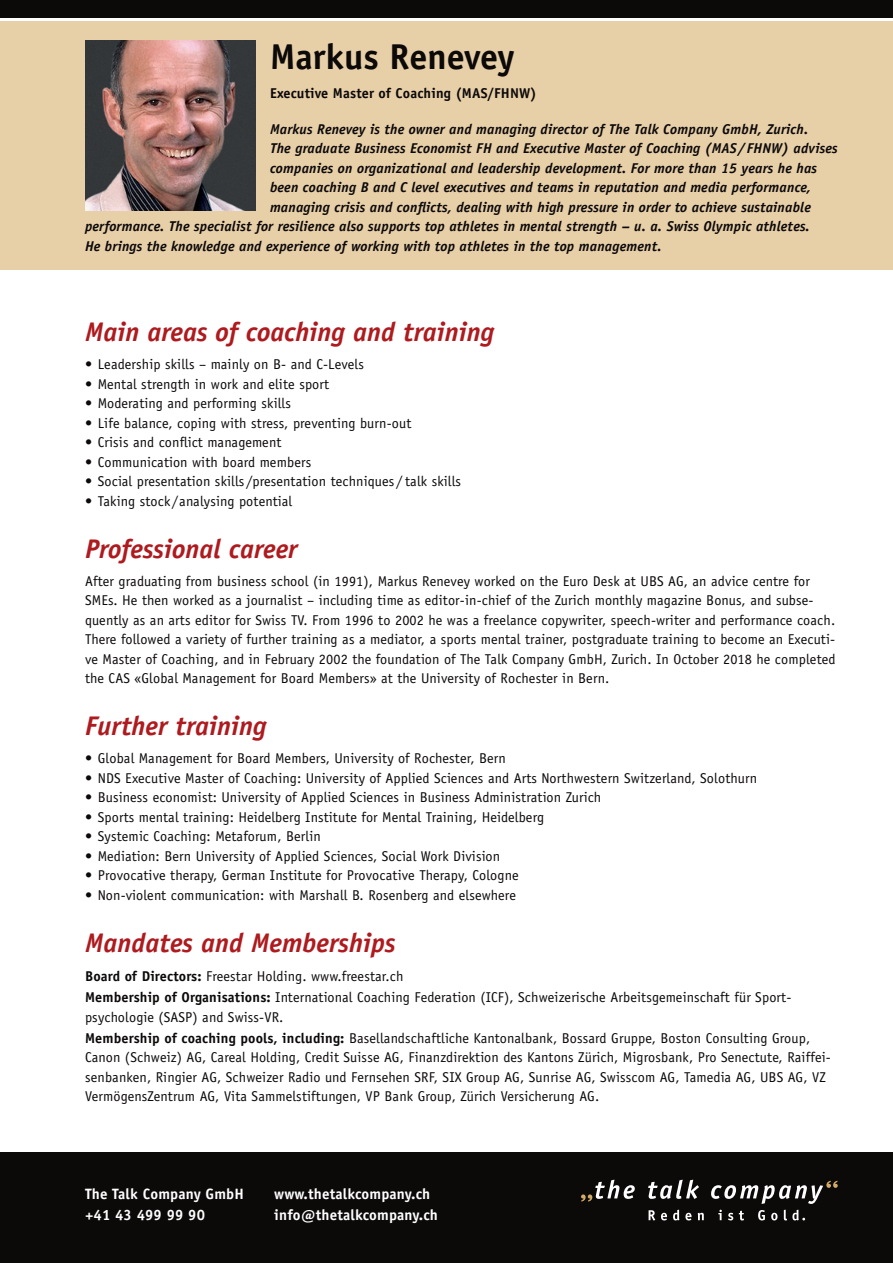
<style>
.page{position:relative;width:893px;height:1263px;background:#fff}
.page>*{position:absolute;margin:0;border:0;box-sizing:border-box;transform-origin:0 0}
._01_head{font:700 36px "Officina Sans";color:#0c0909}
._01_head-2{font:italic 700 27px "Officina Sans";color:#ae1a1e}
._02_copy{font:700 15px/21.8px "Officina Sans";letter-spacing:.01em;color:#fff}
._03_copy_einzug{font:14.25px "Officina Sans";letter-spacing:.01em;color:#0c0909}
._02_copy-2{font:14.25px/19.5px "Officina Sans";letter-spacing:.01em;color:#0c0909}
.copy_bold{font:14.25px/19.5px "Officina Sans";letter-spacing:.01em;color:#0c0909}
._06_copy_bold_italic{font:italic 700 14.25px "Officina Sans";letter-spacing:.01em;color:#0c0909}
.copy_bold-2{font:700 14.25px "Officina Sans";letter-spacing:.01em;color:#0c0909}
.s1{font-weight:700}
</style>
<div class="page">
<div style="left:0;top:21px;width:893px;height:249px;background:#e7cfa8"></div>
<div style="left:0;top:0;width:893px;height:17px;background:#0c0909"></div>
<div style="left:0;top:1152px;width:893px;height:111px;background:#0c0909"></div>
<svg style="left:581px;top:1180px;width:54px;height:21px"></svg>
<svg style="left:648px;top:1180px;width:51px;height:19px"></svg>
<svg style="left:711px;top:1181px;width:127px;height:23px"></svg>
<svg style="left:649px;top:1210px;width:6px;height:10px"></svg>
<svg style="left:661px;top:1213px;width:6px;height:7px"></svg>
<svg style="left:673px;top:1210px;width:6px;height:10px"></svg>
<svg style="left:685px;top:1213px;width:7px;height:7px"></svg>
<svg style="left:698px;top:1213px;width:6px;height:7px"></svg>
<svg style="left:718px;top:1210px;width:4px;height:10px"></svg>
<svg style="left:728px;top:1213px;width:5px;height:7px"></svg>
<svg style="left:739px;top:1211px;width:5px;height:9px"></svg>
<svg style="left:758px;top:1210px;width:7px;height:10px"></svg>
<svg style="left:771px;top:1213px;width:6px;height:7px"></svg>
<svg style="left:784px;top:1210px;width:21px;height:10px"></svg>
<img style="left:85px;top:40px;width:170px;height:170px">
<p class="_01_head" style="left:270px;top:34px;width:246px">Markus Renevey</p>
<p class="copy_bold-2" style="left:270px;top:84px;width:268px">Executive Master of Coaching (MAS/FHNW)</p>
<p class="_06_copy_bold_italic" style="left:270px;top:120px;width:540px">Markus Renevey is the owner and managing director of The Talk Company GmbH, Zurich.</p>
<p class="_06_copy_bold_italic" style="left:270px;top:140px;width:569px">The graduate Business Economist FH and Executive Master of Coaching (MAS/FHNW) advises</p>
<p class="_06_copy_bold_italic" style="left:270px;top:159px;width:549px">companies on organizational and leadership development. For more than 15 years he has</p>
<p class="_06_copy_bold_italic" style="left:270px;top:179px;width:542px">been coaching B and C level executives and teams in reputation and media performance,</p>
<p class="_06_copy_bold_italic" style="left:270px;top:198px;width:542px">managing crisis and conflicts, dealing with high pressure in order to achieve sustainable</p>
<p class="_06_copy_bold_italic" style="left:85px;top:218px;width:726px">performance. The specialist for resilience also supports top athletes in mental strength – u. a. Swiss Olympic athletes.</p>
<p class="_06_copy_bold_italic" style="left:85px;top:237px;width:578px">He brings the knowledge and experience of working with top athletes in the top management.</p>
<p class="_01_head-2" style="left:85px;top:316px;width:411px">Main areas of coaching and training</p>
<p class="_03_copy_einzug" style="left:85px;top:356px;width:280px">• Leadership skills – mainly on B- and C-Levels</p>
<p class="_03_copy_einzug" style="left:85px;top:376px;width:246px">• Mental strength in work and elite sport</p>
<p class="_03_copy_einzug" style="left:85px;top:395px;width:207px">• Moderating and performing skills</p>
<p class="_03_copy_einzug" style="left:85px;top:415px;width:328px">• Life balance, coping with stress, preventing burn-out</p>
<p class="_03_copy_einzug" style="left:85px;top:434px;width:198px">• Crisis and conflict management</p>
<p class="_03_copy_einzug" style="left:85px;top:454px;width:228px">• Communication with board members</p>
<p class="_03_copy_einzug" style="left:85px;top:473px;width:378px">• Social presentation skills/presentation techniques/ talk skills</p>
<p class="_03_copy_einzug" style="left:85px;top:493px;width:209px">• Taking stock/analysing potential</p>
<p class="_01_head-2" style="left:85px;top:532px;width:214px">Professional career</p>
<p class="_02_copy-2" style="left:85px;top:571px;width:752px">After graduating from business school (in 1991), Markus Renevey worked on the Euro Desk at UBS AG, an advice centre for SMEs. He then worked as a journalist – including time as editor-in-chief of the Zurich monthly magazine Bonus, and subse&shy;quently as an arts editor for Swiss TV. From 1996 to 2002 he was a freelance copywriter, speech-writer and performance coach.<br>There followed a variety of further training as a mediator, a sports mental trainer, postgraduate training to become an Executi&shy;ve Master of Coaching, and in February 2002 the foundation of The Talk Company GmbH, Zurich. In October 2018 he completed the CAS «Global Management for Board Members» at the University of Rochester in Bern.</p>
<p class="_01_head-2" style="left:85px;top:710px;width:183px">Further training</p>
<p class="_03_copy_einzug" style="left:85px;top:750px;width:422px">• Global Management for Board Members, University of Rochester, Bern</p>
<p class="_03_copy_einzug" style="left:85px;top:770px;width:673px">• NDS Executive Master of Coaching: University of Applied Sciences and Arts Northwestern Switzerland, Solothurn</p>
<p class="_03_copy_einzug" style="left:85px;top:789px;width:518px">• Business economist: University of Applied Sciences in Business Administration Zurich</p>
<p class="_03_copy_einzug" style="left:85px;top:809px;width:461px">• Sports mental training: Heidelberg Institute for Mental Training, Heidelberg</p>
<p class="_03_copy_einzug" style="left:85px;top:828px;width:237px">• Systemic Coaching: Metaforum, Berlin</p>
<p class="_03_copy_einzug" style="left:85px;top:848px;width:417px">• Mediation: Bern University of Applied Sciences, Social Work Division</p>
<p class="_03_copy_einzug" style="left:85px;top:867px;width:435px">• Provocative therapy, German Institute for Provocative Therapy, Cologne</p>
<p class="_03_copy_einzug" style="left:85px;top:887px;width:432px">• Non-violent communication: with Marshall B. Rosenberg and elsewhere</p>
<p class="_01_head-2" style="left:85px;top:926px;width:312px">Mandates and Memberships</p>
<p class="copy_bold" style="left:85px;top:967px;width:320px"><span class="s1">Board of Directors:</span> Freestar Holding. www.freestar.ch</p>
<p class="copy_bold" style="left:85px;top:988px;width:708px"><span class="s1">Membership of Organisations:</span> International Coaching Federation (ICF), Schweizerische Arbeitsgemeinschaft für Sport&shy;psychologie (SASP) and Swiss-VR.</p>
<p class="copy_bold" style="left:85px;top:1028px;width:747px"><span class="s1">Membership of coaching pools, including:</span> Basellandschaftliche Kantonalbank, Bossard Gruppe, Boston Consulting Group, Canon (Schweiz) AG, Careal Holding, Credit Suisse AG, Finanzdirektion des Kantons Zürich, Migrosbank, Pro Senectute, Raiffei&shy;senbanken, Ringier AG, Schweizer Radio und Fernsehen SRF, SIX Group AG, Sunrise AG, Swisscom AG, Tamedia AG, UBS AG, VZ VermögensZentrum AG, Vita Sammelstiftungen, VP Bank Group, Zürich Versicherung AG.</p>
<p class="_02_copy" style="left:85px;top:1182px;width:160px">The Talk Company GmbH +41 43 499 99 90</p>
<p class="_02_copy" style="left:274px;top:1182px;width:158px">www.thetalkcompany.ch</p>
<p class="_02_copy" style="left:274px;top:1204px;width:165px">info@thetalkcompany.ch</p>
</div>
